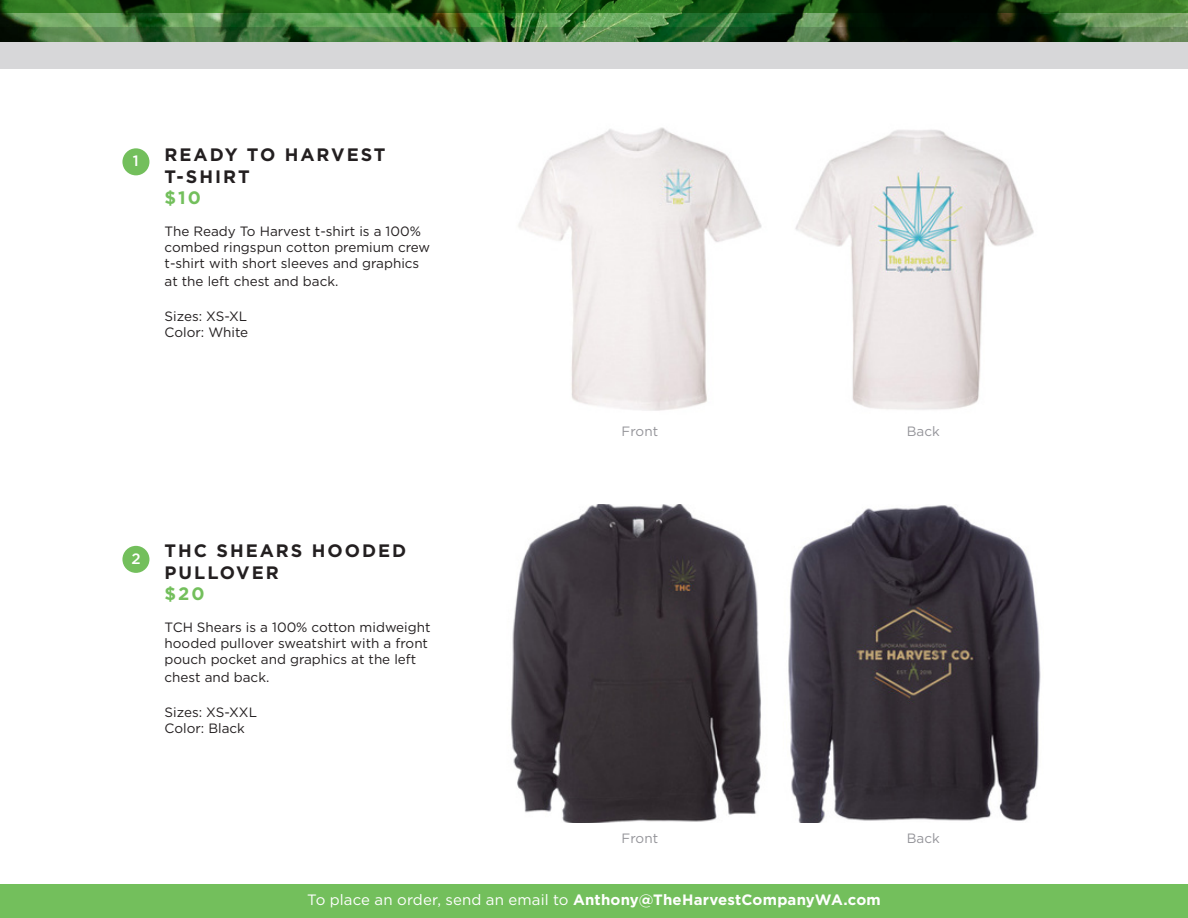
<style>
.page{position:relative;width:1188px;height:918px;background:#fff}
.page>*{position:absolute;margin:0;border:0;box-sizing:border-box;transform-origin:0 0}
.t1{font:700 18px/21.6px "Gotham";letter-spacing:.11em;color:#231f20}
.t2{font:700 18px "Gotham";color:#73bf5c}
.t3{font:700 15px "Gotham";letter-spacing:.01em;color:#fff}
.t4{font:500 15px "Gotham";color:#fff}
.t5{font:13.5px/16.2px "Gotham";color:#231f20}
.t6{font:13.5px "Gotham";color:#949499}
.s1{font-weight:400}
</style>
<div class="page">
<div style="left:0;top:884px;width:1188px;height:34px;background:#73bf5c"></div>
<img style="left:0;top:13px;width:1188px;height:14px">
<svg style="left:0;top:27px;width:1188px;height:41px;background:#9aa99a"></svg>
<svg style="left:0;top:0;width:1188px;height:13px;background:#215b17"></svg>
<img style="left:518px;top:127px;width:244px;height:284px">
<img style="left:511px;top:505px;width:250px;height:318px">
<img style="left:795px;top:129px;width:239px;height:281px">
<img style="left:788px;top:505px;width:253px;height:318px">
<div style="left:122px;top:148px;width:27px;height:27px;background:#73bf5c;border-radius:50%"></div>
<div style="left:122px;top:546px;width:27px;height:27px;background:#73bf5c;border-radius:50%"></div>
<p class="t4" style="left:133px;top:151px;width:7px">1</p>
<p class="t1" style="left:165px;top:144px;width:223px">READY TO HARVEST<br>T-SHIRT</p>
<p class="t2" style="left:165px;top:186px;width:38px">$10</p>
<p class="t5" style="left:165px;top:223px;width:267px">The Ready To Harvest t-shirt is a 100% combed ringspun cotton premium crew t-shirt with short sleeves and graphics</p>
<p class="t5" style="left:165px;top:273px;width:175px">at the left chest and back.</p>
<p class="t5" style="left:165px;top:307px;width:84px">Sizes: XS-XL</p>
<p class="t5" style="left:165px;top:324px;width:85px">Color: White</p>
<p class="t6" style="left:622px;top:423px;width:38px">Front</p>
<p class="t6" style="left:907px;top:423px;width:34px">Back</p>
<p class="t4" style="left:131px;top:549px;width:11px">2</p>
<p class="t1" style="left:165px;top:540px;width:243px">THC SHEARS HOODED<br>PULLOVER</p>
<p class="t2" style="left:165px;top:582px;width:41px">$20</p>
<p class="t5" style="left:165px;top:619px;width:267px">TCH Shears is a 100% cotton midweight hooded pullover sweatshirt with a front pouch pocket and graphics at the left</p>
<p class="t5" style="left:165px;top:669px;width:106px">chest and back.</p>
<p class="t5" style="left:165px;top:703px;width:94px">Sizes: XS-XXL</p>
<p class="t5" style="left:165px;top:720px;width:82px">Color: Black</p>
<p class="t6" style="left:622px;top:829px;width:38px">Front</p>
<p class="t3" style="left:307px;top:890px;width:575px"><span class="s1">To place an order, send an email to</span> Anthony@TheHarvestCompanyWA.com</p>
<p class="t6" style="left:907px;top:829px;width:34px">Back</p>
</div>
